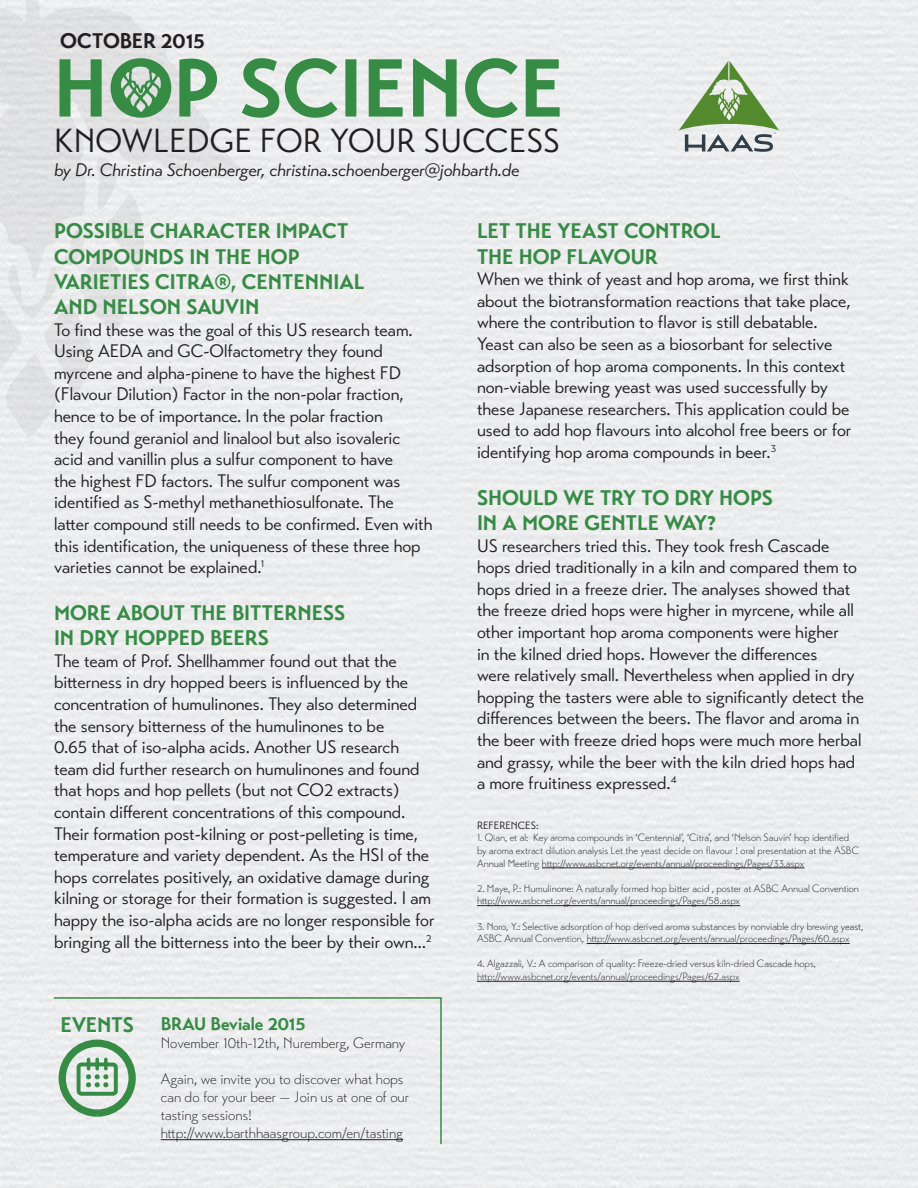
<style>
.page{position:relative;width:918px;height:1188px;background:#fff}
.page>*{position:absolute;margin:0;border:0;box-sizing:border-box;transform-origin:0 0}
.t1{font:33.15px "Transat Standard";letter-spacing:.005em;color:#231f20}
.t2{font:700 21px/25.2px "Transat";color:#368b45}
.t3{font:700 21px "Transat";color:#231f20}
.t4{font:18px/21.6px "Transat Standard";color:#231f20}
.t5{font:italic 18px "Transat Standard";color:#231f20}
.t6{font:700 18px "Transat";color:#368b45}
.t7{font:300 15px/18px "Transat";color:#231f20}
.t8{font:300 10.5px/12.6px "Transat";color:#231f20}
.t9{font:10.5px "Transat Standard";color:#231f20}
.t10{font:700 3.6px "Aviano Sans";color:#313e48}
</style>
<div class="page">
<div style="left:0;top:0;width:918px;height:1187px;background:#ededee"></div>
<hr style="left:542px;top:868px;width:262px;height:1px;background:#231f20">
<hr style="left:477px;top:905px;width:263px;height:1px;background:#231f20">
<hr style="left:587px;top:943px;width:263px;height:1px;background:#231f20">
<hr style="left:477px;top:981px;width:263px;height:1px;background:#231f20">
<svg style="left:0;top:0;width:240px;height:280px;background:#e5e6e7"></svg>
<svg style="left:0;top:157px;width:147px;height:289px;background:#e6e7e8"></svg>
<svg style="left:59px;top:58px;width:501px;height:60px;background:#9bc0a3"></svg>
<svg style="left:52px;top:996px;width:390px;height:150px"></svg>
<svg style="left:679px;top:61px;width:100px;height:91px"></svg>
<p class="t3" style="left:60px;top:28px;width:146px">OCTOBER 2015</p>
<p class="t1" style="left:54px;top:121px;width:507px">KNOWLEDGE FOR YOUR SUCCESS</p>
<p class="t5" style="left:54px;top:159px;width:467px">by Dr. Christina Schoenberger, christina.schoenberger@johbarth.de</p>
<p class="t10" style="left:774px;top:132px;width:3px">®</p>
<p class="t2" style="left:54px;top:219px;width:312px">POSSIBLE CHARACTER IMPACT<br>COMPOUNDS IN THE HOP<br>VARIETIES CITRA®, CENTENNIAL<br>AND NELSON SAUVIN</p>
<p class="t4" style="left:54px;top:319px;width:380px">To find these was the goal of this US research team.<br>Using AEDA and GC-Olfactometry they found myrcene and alpha-pinene to have the highest FD (Flavour Dilution) Factor in the non-polar fraction, hence to be of importance. In the polar fraction<br>they found geraniol and linalool but also isovaleric acid and vanillin plus a sulfur component to have<br>the highest FD factors. The sulfur component was identified as S-methyl methanethiosulfonate. The latter compound still needs to be confirmed. Even with this identification, the uniqueness of these three hop varieties cannot be explained.<sup>1</sup></p>
<p class="t2" style="left:54px;top:600px;width:293px">MORE ABOUT THE BITTERNESS<br>IN DRY HOPPED BEERS</p>
<p class="t4" style="left:54px;top:650px;width:382px">The team of Prof. Shellhammer found out that the bitterness in dry hopped beers is influenced by the concentration of humulinones. They also determined the sensory bitterness of the humulinones to be<br>0.65 that of iso-alpha acids. Another US research team did further research on humulinones and found that hops and hop pellets (but not CO2 extracts) contain different concentrations of this compound.<br>Their formation post-kilning or post-pelleting is time, temperature and variety dependent. As the HSI of the hops correlates positively, an oxidative damage during kilning or storage for their formation is suggested. I am happy the iso-alpha acids are no longer responsible for bringing all the bitterness into the beer by their own…<sup>2</sup></p>
<p class="t2" style="left:60px;top:1012px;width:75px">EVENTS</p>
<p class="t6" style="left:161px;top:1013px;width:146px">BRAU Beviale 2015</p>
<p class="t7" style="left:161px;top:1034px;width:246px">November 10th-12th, Nuremberg, Germany</p>
<p class="t7" style="left:161px;top:1070px;width:250px">Again, we invite you to discover what hops can do for your beer — Join us at one of our tasting sessions! http://www.barthhaasgroup.com/en/tasting</p>
<p class="t2" style="left:477px;top:219px;width:245px">LET THE YEAST CONTROL<br>THE HOP FLAVOUR</p>
<p class="t4" style="left:477px;top:268px;width:376px">When we think of yeast and hop aroma, we first think about the biotransformation reactions that take place, where the contribution to flavor is still debatable.<br>Yeast can also be seen as a biosorbant for selective adsorption of hop aroma components. In this context non-viable brewing yeast was used successfully by these Japanese researchers. This application could be used to add hop flavours into alcohol free beers or for identifying hop aroma compounds in beer.<sup>3</sup></p>
<p class="t2" style="left:477px;top:485px;width:298px">SHOULD WE TRY TO DRY HOPS<br>IN A MORE GENTLE WAY?</p>
<p class="t4" style="left:477px;top:535px;width:389px">US researchers tried this. They took fresh Cascade hops dried traditionally in a kiln and compared them to hops dried in a freeze drier. The analyses showed that the freeze dried hops were higher in myrcene, while all other important hop aroma components were higher<br>in the kilned dried hops. However the differences<br>were relatively small. Nevertheless when applied in dry hopping the tasters were able to significantly detect the differences between the beers. The flavor and aroma in the beer with freeze dried hops were much more herbal and grassy, while the beer with the kiln dried hops had a more fruitiness expressed.<sup>4</sup></p>
<p class="t9" style="left:477px;top:819px;width:63px">REFERENCES:</p>
<p class="t8" style="left:477px;top:832px;width:384px">1. Qian, et al: Key aroma compounds in ‘Centennial’, ‘Citra’, and ‘Nelson Sauvin’ hop identified by aroma extract dilution analysis Let the yeast decide on flavour ! oral presentation at the ASBC<br>Annual Meeting http://www.asbcnet.org/events/annual/proceedings/Pages/33.aspx</p>
<p class="t8" style="left:477px;top:882px;width:383px">2. Maye, P.: Humulinone: A naturally formed hop bitter acid , poster at ASBC Annual Convention http://www.asbcnet.org/events/annual/proceedings/Pages/58.aspx</p>
<p class="t8" style="left:477px;top:920px;width:388px">3. Noro, Y.: Selective adsorption of hop derived aroma substances by nonviable dry brewing yeast,<br>ASBC Annual Convention, http://www.asbcnet.org/events/annual/proceedings/Pages/60.aspx</p>
<p class="t8" style="left:477px;top:958px;width:341px">4. Algazzali, V.: A comparison of quality: Freeze-dried versus kiln-dried Cascade hops, http://www.asbcnet.org/events/annual/proceedings/Pages/62.aspx</p>
</div>
